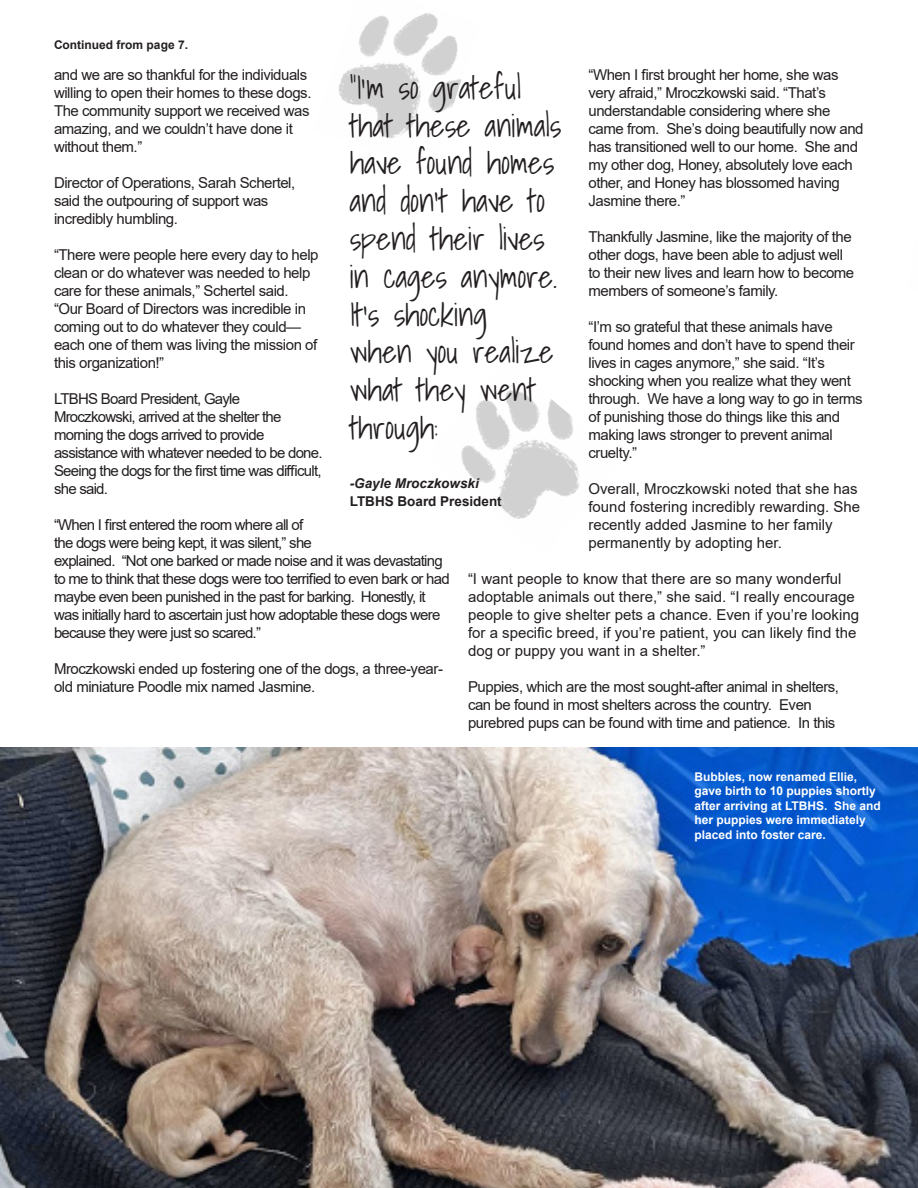
<style>
.page{position:relative;width:918px;height:1188px;background:#fff}
.page>*{position:absolute;margin:0;border:0;box-sizing:border-box;transform-origin:0 0}
.t1{font:300 31.5px/37.8px "Shadows Into";color:#231f20}
.t2{font:15px/18px "Arial";letter-spacing:-.03em;color:#231f20}
.t3{font:15px/18px "Arial";letter-spacing:-.05em;color:#231f20}
.t4{font:15px/18px "Arial";color:#231f20}
.t5{font:700 13.5px "Arial";color:#231f20}
.t6{font:italic 700 13.5px "Arial";color:#231f20}
.t7{font:700 12px/14.4px "Arial";color:#fff}
.t8{font:700 12px "Arial";color:#231f20}
</style>
<div class="page">
<img style="left:338px;top:13px;width:124px;height:125px">
<img style="left:461px;top:390px;width:118px;height:129px">
<img style="left:0;top:747px;width:918px;height:441px">
<p class="t8" style="left:54px;top:37px;width:136px">Continued from page 7.</p>
<p class="t2" style="left:54px;top:66px;width:259px">and we are so thankful for the individuals willing to open their homes to these dogs.<br>The community support we received was amazing, and we couldn’t have done it without them.”</p>
<p class="t2" style="left:54px;top:174px;width:243px">Director of Operations, Sarah Schertel, said the outpouring of support was incredibly humbling.</p>
<p class="t2" style="left:54px;top:246px;width:266px">“There were people here every day to help clean or do whatever was needed to help care for these animals,” Schertel said. “Our Board of Directors was incredible in coming out to do whatever they could— each one of them was living the mission of this organization!”</p>
<p class="t3" style="left:54px;top:390px;width:270px">LTBHS Board President, Gayle Mroczkowski, arrived at the shelter the morning the dogs arrived to provide assistance with whatever needed to be done.<br>Seeing the dogs for the first time was difficult, she said.</p>
<p class="t3" style="left:54px;top:516px;width:397px">“When I first entered the room where all of<br>the dogs were being kept, it was silent,” she<br>explained. “Not one barked or made noise and it was devastating to me to think that these dogs were too terrified to even bark or had maybe even been punished in the past for barking. Honestly, it was initially hard to ascertain just how adoptable these dogs were because they were just so scared.”</p>
<p class="t2" style="left:54px;top:660px;width:391px">Mroczkowski ended up fostering one of the dogs, a three-year&shy;old miniature Poodle mix named Jasmine.</p>
<p class="t2" style="left:588px;top:66px;width:277px">“When I first brought her home, she was very afraid,” Mroczkowski said. “That’s understandable considering where she came from. She’s doing beautifully now and has transitioned well to our home. She and my other dog, Honey, absolutely love each other, and Honey has blossomed having Jasmine there.”</p>
<p class="t2" style="left:588px;top:228px;width:267px">Thankfully Jasmine, like the majority of the other dogs, have been able to adjust well to their new lives and learn how to become members of someone’s family.</p>
<p class="t2" style="left:588px;top:318px;width:276px">“I’m so grateful that these animals have found homes and don’t have to spend their lives in cages anymore,” she said. “It’s shocking when you realize what they went through. We have a long way to go in terms of punishing those do things like this and making laws stronger to prevent animal cruelty.”</p>
<p class="t4" style="left:588px;top:480px;width:273px">Overall, Mroczkowski noted that she has found fostering incredibly rewarding. She recently added Jasmine to her family permanently by adopting her.</p>
<p class="t4" style="left:468px;top:570px;width:393px">“I want people to know that there are so many wonderful adoptable animals out there,” she said. “I really encourage people to give shelter pets a chance. Even if you’re looking for a specific breed, if you’re patient, you can likely find the dog or puppy you want in a shelter.”</p>
<p class="t2" style="left:468px;top:678px;width:373px">Puppies, which are the most sought-after animal in shelters, can be found in most shelters across the country. Even purebred pups can be found with time and patience. In this</p>
<p class="t1" style="left:350px;top:68px;width:213px">“I’m so grateful that these animals have found homes and don’t have to spend their lives in cages anymore.<br>It’s shocking<br>when you realize what they went through:</p>
<p class="t6" style="left:350px;top:474px;width:131px">-Gayle Mroczkowski</p>
<p class="t5" style="left:350px;top:491px;width:154px">LTBHS Board President</p>
<p class="t7" style="left:694px;top:770px;width:188px">Bubbles, now renamed Ellie, gave birth to 10 puppies shortly after arriving at LTBHS. She and her puppies were immediately placed into foster care.</p>
</div>
